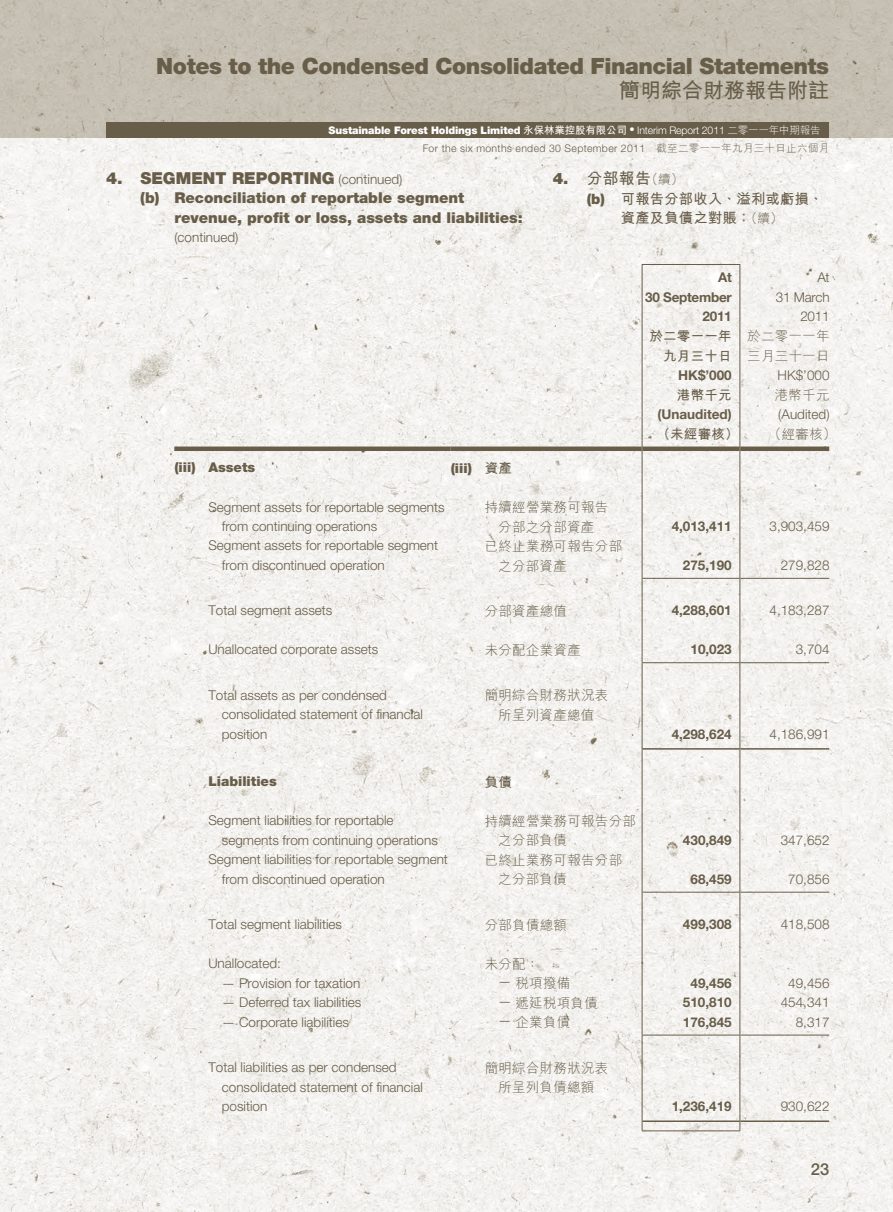
<style>
.page{position:relative;width:893px;height:1212px;background:#fff}
.page>*{position:absolute;margin:0;border:0;box-sizing:border-box;transform-origin:0 0}
.t1{font:900 22.5px "Helvetica Neue LT Std";letter-spacing:-.02em;color:#685d49}
.t2{font:700 21px "M Hei HK";color:#685d49}
.t3{font:900 16.5px "Helvetica Neue LT Std";color:#685d49}
.t4{font:500 16.5px "Helvetica Neue LT Std";color:#685d49}
.t5{font:700 15.75px "M Hei HK";color:#685d49}
.t6{font:900 15px/19.5px "Helvetica Neue LT Std";color:#685d49}
.t7{font:700 14.25px/19.5px "M Hei HK";letter-spacing:.02em;color:#685d49;text-align:center}
.t8{font:300 13.5px/19.5px "Helvetica Neue LT Std";color:#685d49}
.t9{font:300 13.5px/19.5px "M Hei HK";letter-spacing:.02em;color:#685d49}
.t10{font:700 13.5px "Helvetica Neue LT Std";color:#685d49}
.t11{font:900 13.5px "Helvetica Neue LT Std";color:#685d49}
.t12{font:700 13.5px/19.5px "M Hei HK";letter-spacing:.02em;color:#685d49;text-align:right}
.t13{font:700 13.5px/19.5px "Helvetica Neue LT Std";letter-spacing:-.02em;color:#685d49;text-align:right}
.t14{font:300 13.5px/19.5px "Helvetica Neue LT Std";letter-spacing:-.02em;color:#685d49;text-align:right}
.t15{font:900 10.5px "Helvetica Neue LT Std";letter-spacing:-.015em;color:#fff}
.t16{font:300 10.5px "Helvetica Neue LT Std";letter-spacing:.03em;color:#685d49}
.s1{font-family:"M Hei HK";font-weight:700}
.s2{font-family:"Univers LT Std";font-weight:300}
.s3{font-weight:300}
.s4{font-family:"M Hei HK";font-weight:300}
.s5{font-family:"M Hei HK"}
.s6{font-weight:300;font-size:13.5px}
.s7{font-family:"Helvetica Neue LT Std";font-weight:900}
.s8{font-weight:300;font-size:12.75px}
.s9{font-family:"Helvetica Neue LT Std"}
</style>
<div class="page">
<img style="left:0;top:138px;width:893px;height:1074px">
<div style="left:0;top:0;width:893px;height:138px;background:#c5bfb2"></div>
<div style="left:106px;top:122px;width:723px;height:16px;background:#685d49"></div>
<hr style="left:642px;top:265px;width:1px;height:58px;background:#685d49">
<hr style="left:642px;top:264px;width:98px;height:1px;background:#685d49">
<hr style="left:739px;top:265px;width:1px;height:58px;background:#685d49">
<hr style="left:642px;top:323px;width:1px;height:39px;background:#685d49">
<hr style="left:739px;top:323px;width:1px;height:39px;background:#685d49">
<hr style="left:642px;top:494px;width:1px;height:39px;background:#685d49">
<hr style="left:739px;top:494px;width:1px;height:39px;background:#685d49">
<hr style="left:642px;top:533px;width:1px;height:39px;background:#685d49">
<hr style="left:739px;top:533px;width:1px;height:39px;background:#685d49">
<svg style="left:642px;top:362px;width:1px;height:132px"></svg>
<svg style="left:739px;top:362px;width:1px;height:132px"></svg>
<hr style="left:642px;top:1130px;width:98px;height:1px;background:#685d49">
<svg style="left:642px;top:572px;width:1px;height:111px"></svg>
<svg style="left:739px;top:572px;width:1px;height:111px"></svg>
<hr style="left:642px;top:683px;width:1px;height:58px;background:#685d49">
<hr style="left:739px;top:683px;width:1px;height:58px;background:#685d49">
<svg style="left:642px;top:741px;width:1px;height:67px"></svg>
<svg style="left:739px;top:741px;width:1px;height:67px"></svg>
<hr style="left:642px;top:808px;width:1px;height:39px;background:#685d49">
<hr style="left:739px;top:808px;width:1px;height:39px;background:#685d49">
<hr style="left:642px;top:847px;width:1px;height:39px;background:#685d49">
<hr style="left:739px;top:847px;width:1px;height:39px;background:#685d49">
<svg style="left:642px;top:886px;width:1px;height:169px"></svg>
<svg style="left:739px;top:886px;width:1px;height:169px"></svg>
<hr style="left:642px;top:1055px;width:1px;height:58px;background:#685d49">
<hr style="left:739px;top:1055px;width:1px;height:58px;background:#685d49">
<svg style="left:642px;top:1113px;width:1px;height:17px"></svg>
<svg style="left:739px;top:1113px;width:1px;height:17px"></svg>
<div style="left:174px;top:446px;width:277px;height:5px;background:#685d49"></div>
<div style="left:451px;top:446px;width:191px;height:5px;background:#685d49"></div>
<div style="left:642px;top:446px;width:97px;height:5px;background:#685d49"></div>
<div style="left:740px;top:446px;width:89px;height:5px;background:#685d49"></div>
<hr style="left:642px;top:578px;width:97px;height:1px;background:#685d49">
<hr style="left:740px;top:578px;width:89px;height:1px;background:#685d49">
<hr style="left:642px;top:662px;width:97px;height:1px;background:#685d49">
<hr style="left:740px;top:662px;width:89px;height:1px;background:#685d49">
<hr style="left:642px;top:748px;width:97px;height:2px;background:#685d49">
<hr style="left:740px;top:748px;width:89px;height:2px;background:#685d49">
<hr style="left:642px;top:892px;width:97px;height:1px;background:#685d49">
<hr style="left:740px;top:892px;width:89px;height:1px;background:#685d49">
<hr style="left:642px;top:1035px;width:97px;height:1px;background:#685d49">
<hr style="left:740px;top:1035px;width:89px;height:1px;background:#685d49">
<hr style="left:642px;top:1120px;width:97px;height:2px;background:#685d49">
<hr style="left:740px;top:1120px;width:89px;height:2px;background:#685d49">
<h1 class="t1" style="left:156px;top:53px;width:674px">Notes to the Condensed Consolidated Financial Statements</h1>
<h2 class="t2" style="left:619px;top:75px;width:211px">簡明綜合財務報告附註</h2>
<p class="t15" style="left:329px;top:124px;width:494px">Sustainable Forest Holdings Limited <span class="s1">永保林業控股有限公司</span> <span class="s2">•</span> <span class="s3">Interim Report 2011</span> <span class="s4">二零一一年中期報告</span></p>
<p class="t16" style="left:423px;top:142px;width:408px">For the six months ended 30 September 2011 <span class="s5">截至二零一一年九月三十日止六個月</span></p>
<p class="t3" style="left:106px;top:168px;width:298px">4. SEGMENT REPORTING <span class="s6">(continued)</span></p>
<p class="t6" style="left:174px;top:188px;width:350px;text-indent:-34px">(b) Reconciliation of reportable segment revenue, profit or loss, assets and liabilities:</p>
<p class="t8" style="left:174px;top:227px;width:66px">(continued)</p>
<p class="t5" style="left:553px;top:167px;width:132px"><span class="s7">4.</span> 分部報告<span class="s8">（續）</span></p>
<p class="t7" style="left:587px;top:187px;width:238px"><span class="s7">(b)</span> 可報告分部收入、溢利或虧損、資產及負債之對賬：<span class="s8">（續）</span></p>
<p class="t13" style="left:645px;top:267px;width:88px">At<br>30 September<br>2011</p>
<p class="t14" style="left:776px;top:267px;width:55px">At<br>31 March<br>2011</p>
<p class="t12" style="left:649px;top:325px;width:84px">於二零一一年九月三十日</p>
<p class="t9" style="left:747px;top:326px;width:84px">於二零一一年三月三十一日</p>
<p class="t10" style="left:678px;top:366px;width:55px">HK$’000</p>
<p class="t8" style="left:777px;top:365px;width:54px">HK$’000</p>
<p class="t12" style="left:677px;top:384px;width:56px">港幣千元</p>
<p class="t9" style="left:775px;top:385px;width:56px">港幣千元</p>
<p class="t10" style="left:657px;top:405px;width:76px">(Unaudited)</p>
<p class="t8" style="left:778px;top:404px;width:53px">(Audited)</p>
<p class="t12" style="left:657px;top:423px;width:83px">（未經審核）</p>
<p class="t9" style="left:768px;top:424px;width:70px">（經審核）</p>
<p class="t11" style="left:174px;top:460px;width:83px">(iii) Assets</p>
<p class="t11" style="left:451px;top:460px;width:63px">(iii) <span class="s1">資產</span></p>
<p class="t8" style="left:222px;top:497px;width:224px;text-indent:-14px">Segment assets for reportable segments from continuing operations</p>
<p class="t9" style="left:485px;top:497px;width:125px;text-align:center">持續經營業務可報告分部之分部資產</p>
<p class="t8" style="left:222px;top:536px;width:218px;text-indent:-13px">Segment assets for reportable segment from discontinued operation</p>
<p class="t9" style="left:498px;top:536px;width:125px;text-indent:-14px">已終止業務可報告分部之分部資產</p>
<p class="t10" style="left:672px;top:518px;width:62px">4,013,411</p>
<p class="t8" style="left:769px;top:516px;width:62px">3,903,459</p>
<p class="t10" style="left:683px;top:557px;width:50px">275,190</p>
<p class="t8" style="left:781px;top:555px;width:50px">279,828</p>
<p class="t8" style="left:208px;top:600px;width:126px">Total segment assets</p>
<p class="t9" style="left:485px;top:601px;width:84px">分部資產總值</p>
<p class="t10" style="left:672px;top:602px;width:62px">4,288,601</p>
<p class="t8" style="left:769px;top:600px;width:62px">4,183,287</p>
<p class="t8" style="left:208px;top:639px;width:172px">Unallocated corporate assets</p>
<p class="t9" style="left:485px;top:640px;width:98px">未分配企業資產</p>
<p class="t10" style="left:690px;top:641px;width:43px">10,023</p>
<p class="t8" style="left:796px;top:639px;width:35px">3,704</p>
<p class="t8" style="left:222px;top:685px;width:203px;text-indent:-14px">Total assets as per condensed consolidated statement of financial position</p>
<p class="t9" style="left:485px;top:685px;width:125px;text-align:center">簡明綜合財務狀況表所呈列資產總值</p>
<p class="t10" style="left:672px;top:726px;width:62px">4,298,624</p>
<p class="t8" style="left:769px;top:724px;width:62px">4,186,991</p>
<p class="t11" style="left:208px;top:773px;width:70px">Liabilities</p>
<p class="t12" style="left:485px;top:771px;width:29px">負債</p>
<p class="t8" style="left:222px;top:810px;width:218px;text-indent:-14px">Segment liabilities for reportable segments from continuing operations</p>
<p class="t9" style="left:498px;top:811px;width:139px;text-indent:-14px">持續經營業務可報告分部之分部負債</p>
<p class="t8" style="left:222px;top:849px;width:228px;text-indent:-14px">Segment liabilities for reportable segment from discontinued operation</p>
<p class="t9" style="left:498px;top:850px;width:125px;text-indent:-14px">已終止業務可報告分部之分部負債</p>
<p class="t10" style="left:683px;top:832px;width:50px">430,849</p>
<p class="t8" style="left:781px;top:830px;width:50px">347,652</p>
<p class="t10" style="left:690px;top:871px;width:43px">68,459</p>
<p class="t8" style="left:788px;top:869px;width:43px">70,856</p>
<p class="t8" style="left:208px;top:914px;width:135px">Total segment liabilities</p>
<p class="t9" style="left:485px;top:915px;width:84px">分部負債總額</p>
<p class="t10" style="left:683px;top:916px;width:50px">499,308</p>
<p class="t8" style="left:781px;top:914px;width:50px">418,508</p>
<p class="t8" style="left:208px;top:953px;width:74px">Unallocated:</p>
<p class="t9" style="left:485px;top:954px;width:56px">未分配：</p>
<p class="t8" style="left:222px;top:973px;width:140px">— Provision for taxation</p>
<p class="t9" style="left:498px;top:973px;width:74px"><span class="s9">—</span> 稅項撥備</p>
<p class="t10" style="left:690px;top:974px;width:43px">49,456</p>
<p class="t8" style="left:788px;top:973px;width:43px">49,456</p>
<p class="t8" style="left:222px;top:992px;width:141px">— Deferred tax liabilities</p>
<p class="t9" style="left:498px;top:993px;width:101px"><span class="s9">—</span> 遞延稅項負債</p>
<p class="t10" style="left:683px;top:994px;width:50px">510,810</p>
<p class="t8" style="left:781px;top:992px;width:50px">454,341</p>
<p class="t8" style="left:222px;top:1012px;width:129px">— Corporate liabilities</p>
<p class="t9" style="left:498px;top:1012px;width:74px"><span class="s9">—</span> 企業負債</p>
<p class="t10" style="left:683px;top:1013px;width:50px">176,845</p>
<p class="t8" style="left:796px;top:1012px;width:35px">8,317</p>
<p class="t8" style="left:222px;top:1057px;width:203px;text-indent:-14px">Total liabilities as per condensed consolidated statement of financial position</p>
<p class="t9" style="left:485px;top:1058px;width:125px;text-align:center">簡明綜合財務狀況表所呈列負債總額</p>
<p class="t10" style="left:672px;top:1098px;width:62px">1,236,419</p>
<p class="t8" style="left:781px;top:1096px;width:50px">930,622</p>
<p class="t4" style="left:811px;top:1159px;width:20px">23</p>
</div>
